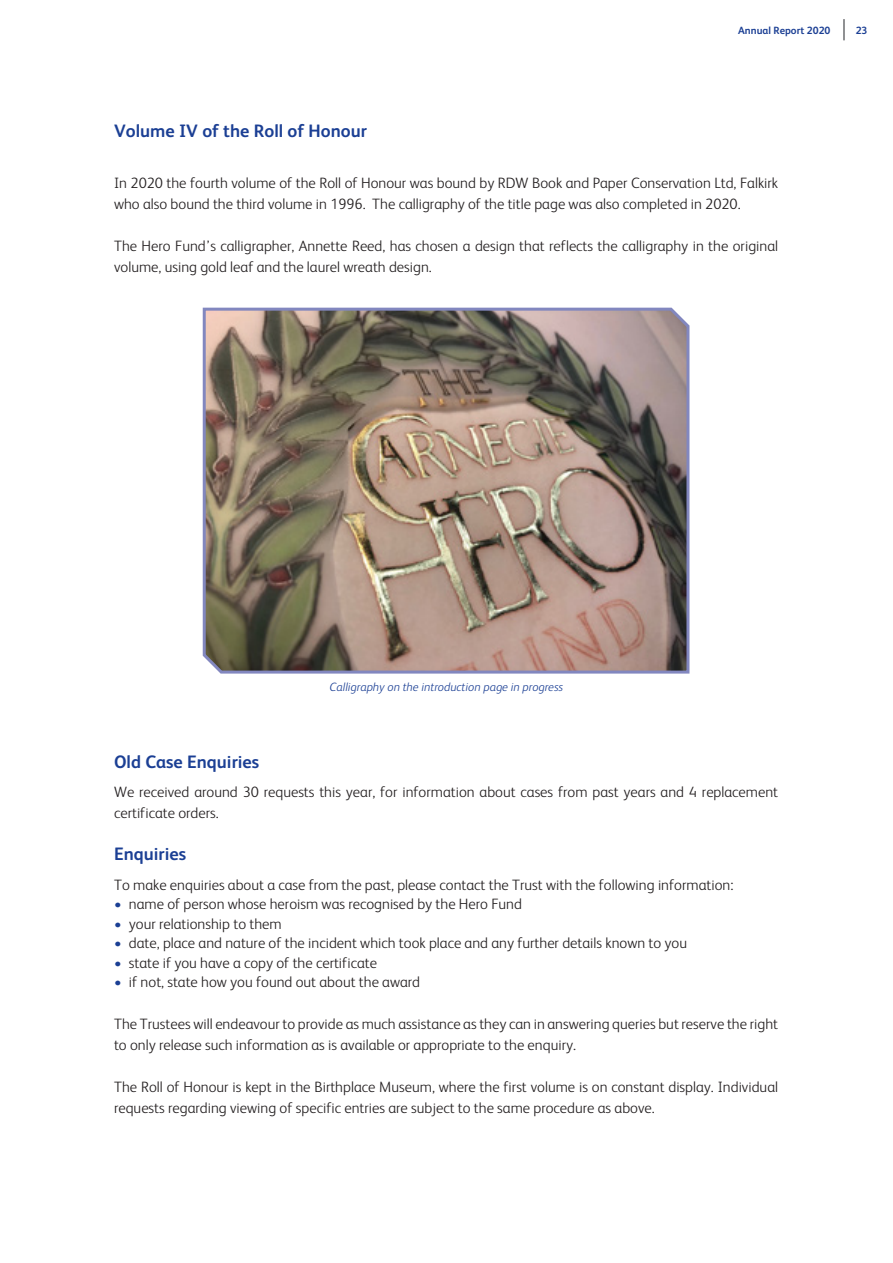
<style>
.page{position:relative;width:893px;height:1263px;background:#fff}
.page>*{position:absolute;margin:0;border:0;box-sizing:border-box;transform-origin:0 0}
.t1{font:700 18px "FS Albert";color:#1b3f94}
.t2{font:300 15px/21px "FS Albert";color:#231f20}
.t3{font:italic 300 12px "FS Albert";color:#1b3f94}
.t4{font:700 10.5px "FS Albert";color:#1b3f94}
.s1{font-weight:700;color:#1b3f94}
</style>
<div class="page">
<img style="left:202px;top:307px;width:488px;height:367px">
<hr style="left:843px;top:19px;width:2px;height:21px;background:#6c6d70">
<p class="t4" style="left:738px;top:24px;width:94px">Annual Report 2020</p>
<p class="t4" style="left:856px;top:24px;width:13px">23</p>
<p class="t1" style="left:114px;top:121px;width:254px">Volume IV of the Roll of Honour</p>
<p class="t2" style="left:114px;top:172px;width:666px">In 2020 the fourth volume of the Roll of Honour was bound by RDW Book and Paper Conservation Ltd, Falkirk who also bound the third volume in 1996. The calligraphy of the title page was also completed in 2020.</p>
<p class="t2" style="left:114px;top:235px;width:666px">The Hero Fund’s calligrapher, Annette Reed, has chosen a design that reflects the calligraphy in the original volume, using gold leaf and the laurel wreath design.</p>
<p class="t3" style="left:330px;top:680px;width:235px">Calligraphy on the introduction page in progress</p>
<p class="t1" style="left:114px;top:751px;width:147px">Old Case Enquiries</p>
<p class="t2" style="left:114px;top:781px;width:666px">We received around 30 requests this year, for information about cases from past years and 4 replacement certificate orders.</p>
<p class="t1" style="left:114px;top:844px;width:74px">Enquiries</p>
<p class="t2" style="left:114px;top:874px;width:621px">To make enquiries about a case from the past, please contact the Trust with the following information:</p>
<p class="t2" style="left:114px;top:893px;width:409px"><span class="s1">•</span> name of person whose heroism was recognised by the Hero Fund</p>
<p class="t2" style="left:114px;top:913px;width:169px"><span class="s1">•</span> your relationship to them</p>
<p class="t2" style="left:114px;top:932px;width:574px"><span class="s1">•</span> date, place and nature of the incident which took place and any further details known to you</p>
<p class="t2" style="left:114px;top:952px;width:264px"><span class="s1">•</span> state if you have a copy of the certificate</p>
<p class="t2" style="left:114px;top:971px;width:308px"><span class="s1">•</span> if not, state how you found out about the award</p>
<p class="t2" style="left:114px;top:1013px;width:665px">The Trustees will endeavour to provide as much assistance as they can in answering queries but reserve the right to only release such information as is available or appropriate to the enquiry.</p>
<p class="t2" style="left:114px;top:1076px;width:666px">The Roll of Honour is kept in the Birthplace Museum, where the first volume is on constant display. Individual requests regarding viewing of specific entries are subject to the same procedure as above.</p>
</div>
